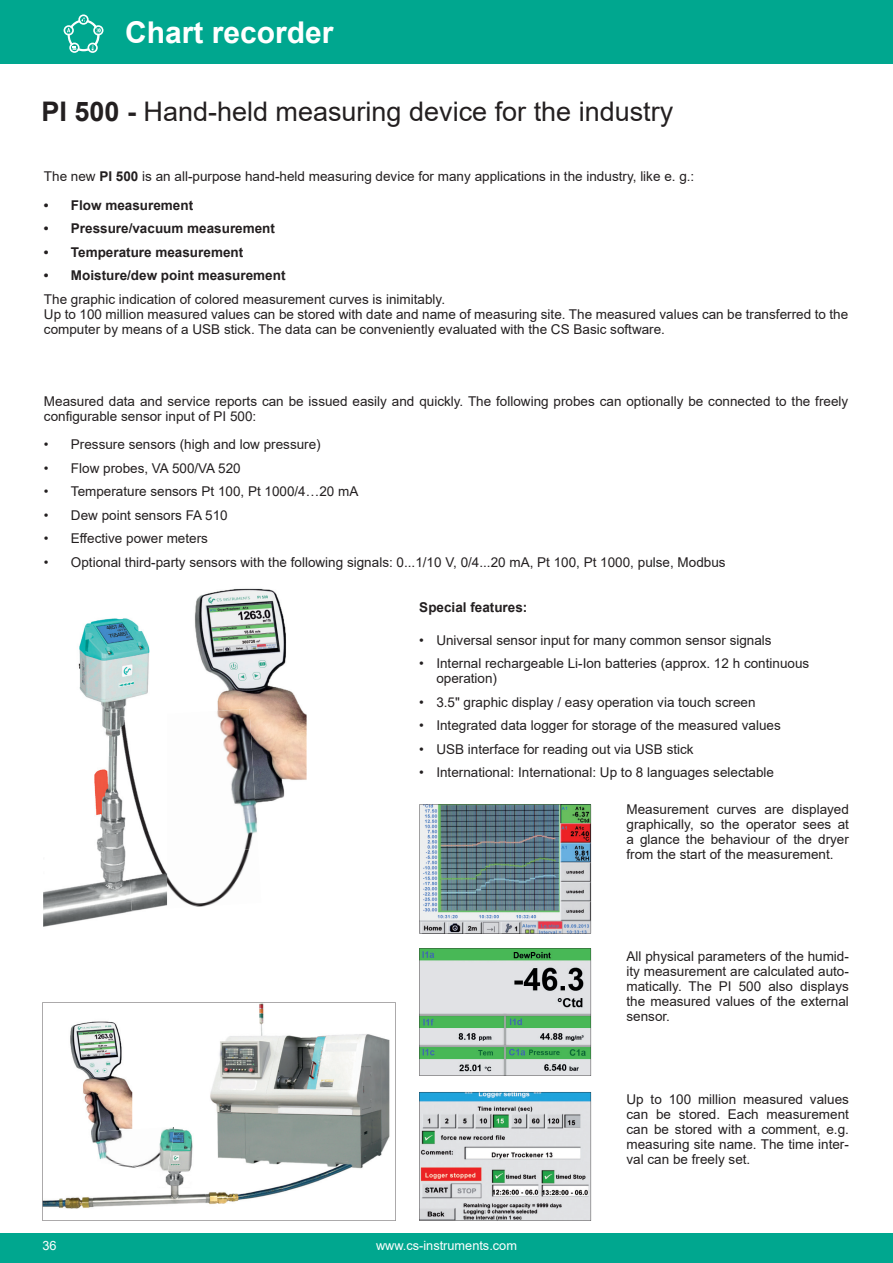
<style>
.page{position:relative;width:893px;height:1263px;background:#fff}
.page>*{position:absolute;margin:0;border:0;box-sizing:border-box;transform-origin:0 0}
.t1{font:700 30px "Arial";color:#fff}
.t2{font:27px "Arial";color:#231f20}
.t3{font:13.5px/15px "Arial";color:#231f20;text-align:justify}
.t4{font:700 13.5px "Arial";color:#231f20}
.t5{font:12.75px "Arial";color:#fff}
.s1{font-weight:700}
</style>
<div class="page">
<div style="left:0;top:0;width:893px;height:64px;background:#00a78f"></div>
<div style="left:0;top:1233px;width:893px;height:30px;background:#00a78f"></div>
<img style="left:419px;top:804px;width:172px;height:129px">
<svg style="left:419px;top:1092px;width:172px;height:129px;background:#bdc2c5"></svg>
<svg style="left:419px;top:948px;width:172px;height:128px;background:#a5c4ad"></svg>
<img style="left:167px;top:849px;width:83px;height:58px">
<img style="left:78px;top:618px;width:72px;height:138px">
<img style="left:43px;top:756px;width:83px;height:171px">
<img style="left:126px;top:910px;width:13px;height:3px">
<img style="left:120px;top:714px;width:47px;height:196px">
<img style="left:194px;top:588px;width:113px;height:215px">
<img style="left:194px;top:709px;width:64px;height:140px">
<svg style="left:43px;top:1002px;width:353px;height:219px"></svg>
<svg style="left:68px;top:19px;width:32px;height:32px"></svg>
<div style="left:70px;top:22px;width:27px;height:27px;background:#00a78f;border-radius:50%"></div>
<svg style="left:87px;top:43px;width:11px;height:10px"></svg>
<svg style="left:64px;top:14px;width:40px;height:22px"></svg>
<svg style="left:69px;top:43px;width:11px;height:10px"></svg>
<h1 class="t1" style="left:125px;top:11px;width:210px">Chart recorder</h1>
<h2 class="t2" style="left:41px;top:93px;width:633px"><span class="s1">PI 500 -</span> Hand-held measuring device for the industry</h2>
<p class="t3" style="left:44px;top:169px;width:652px">The new <span class="s1">PI 500</span> is an all-purpose hand-held measuring device for many applications in the industry, like e. g.:</p>
<p class="t4" style="left:44px;top:196px;width:151px">• Flow measurement</p>
<p class="t4" style="left:44px;top:219px;width:233px">• Pressure/vacuum measurement</p>
<p class="t4" style="left:44px;top:243px;width:201px">• Temperature measurement</p>
<p class="t4" style="left:44px;top:266px;width:243px">• Moisture/dew point measurement</p>
<p class="t3" style="left:44px;top:292px;width:806px;text-align:left">The graphic indication of colored measurement curves is inimitably.<br>Up to 100 million measured values can be stored with date and name of measuring site. The measured values can be transferred to the computer by means of a USB stick. The data can be conveniently evaluated with the CS Basic software.</p>
<p class="t3" style="left:44px;top:393px;width:806px">Measured data and service reports can be issued easily and quickly. The following probes can optionally be connected to the freely configurable sensor input of PI 500:</p>
<p class="t3" style="left:44px;top:437px;width:278px">• Pressure sensors (high and low pressure)</p>
<p class="t3" style="left:44px;top:460px;width:198px">• Flow probes, VA 500/VA 520</p>
<p class="t3" style="left:44px;top:484px;width:316px">• Temperature sensors Pt 100, Pt 1000/4…20 mA</p>
<p class="t3" style="left:44px;top:507px;width:185px">• Dew point sensors FA 510</p>
<p class="t3" style="left:44px;top:531px;width:166px">• Effective power meters</p>
<p class="t3" style="left:44px;top:554px;width:683px">• Optional third-party sensors with the following signals: 0...1/10 V, 0/4...20 mA, Pt 100, Pt 1000, pulse, Modbus</p>
<p class="t4" style="left:419px;top:598px;width:110px">Special features:</p>
<p class="t3" style="left:419px;top:632px;width:354px">• Universal sensor input for many common sensor signals</p>
<p class="t3" style="left:436px;top:656px;width:374px;text-indent:-17px">• Internal rechargeable Li-Ion batteries (approx. 12 h continuous operation)</p>
<p class="t3" style="left:419px;top:694px;width:338px">• 3.5" graphic display / easy operation via touch screen</p>
<p class="t3" style="left:419px;top:718px;width:363px">• Integrated data logger for storage of the measured values</p>
<p class="t3" style="left:419px;top:741px;width:276px">• USB interface for reading out via USB stick</p>
<p class="t3" style="left:419px;top:765px;width:356px">• International: International: Up to 8 languages selectable</p>
<p class="t3" style="left:626px;top:802px;width:224px">Measurement curves are displayed graphically, so the operator sees at a glance the behaviour of the dryer from the start of the measurement.</p>
<p class="t3" style="left:626px;top:949px;width:224px">All physical parameters of the humid&shy;ity measurement are calculated auto&shy;matically. The PI 500 also displays the measured values of the external sensor.</p>
<p class="t5" style="left:43px;top:1237px;width:16px">36</p>
<p class="t5" style="left:376px;top:1237px;width:142px">www.cs-instruments.com</p>
<p class="t3" style="left:626px;top:1092px;width:224px">Up to 100 million measured values can be stored. Each measurement can be stored with a comment, e.g. measuring site name. The time inter&shy;val can be freely set.</p>
</div>
